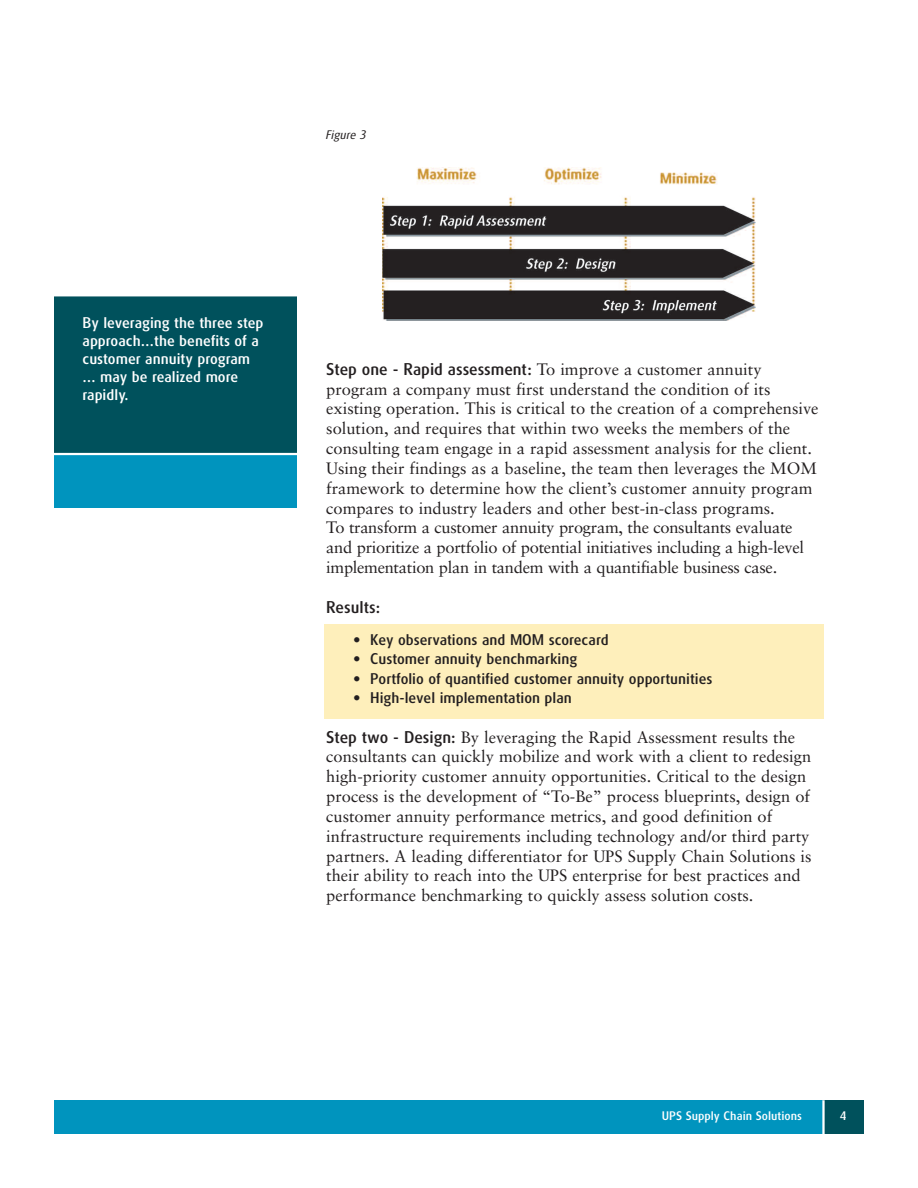
<style>
.page{position:relative;width:918px;height:1188px;background:#fff}
.page>*{position:absolute;margin:0;border:0;box-sizing:border-box;transform-origin:0 0}
.t1{font:16.5px/19.8px "Sabon";color:#231f20}
.t2{font:500 16.5px "UPS Sans";color:#231f20}
.t3{font:500 15px "UPS Sans";color:#231f20}
.t4{font:500 15px/18px "UPS Sans";color:#fff}
.t5{font:500 12px "UPS Sans";color:#fff}
.t6{font:italic 12px "UPS Sans";color:#231f20}
.s1{font-family:"UPS Sans";font-weight:500}
.s2{font-family:"Sabon";font-weight:400}
</style>
<div class="page">
<div style="left:324px;top:624px;width:500px;height:95px;background:#feefbb"></div>
<div style="left:54px;top:1100px;width:770px;height:34px;background:#0094be"></div>
<div style="left:824px;top:1100px;width:40px;height:34px;background:#00515c"></div>
<hr style="left:822px;top:1100px;width:3px;height:34px;background:#fff">
<div style="left:54px;top:296px;width:243px;height:171px;background:#00515c"></div>
<div style="left:54px;top:454px;width:243px;height:54px;background:#0094be"></div>
<hr style="left:54px;top:453px;width:243px;height:2px;background:#fff">
<img style="left:383px;top:167px;width:373px;height:154px">
<p class="t6" style="left:326px;top:128px;width:42px">Figure 3</p>
<p class="t4" style="left:82px;top:314px;width:182px">By leveraging the three step approach…the benefits of a customer annuity program … may be realized more rapidly.</p>
<p class="t1" style="left:326px;top:361px;width:494px"><span class="s1">Step one - Rapid assessment:</span> To improve a customer annuity program a company must first understand the condition of its existing operation. This is critical to the creation of a comprehensive solution, and requires that within two weeks the members of the consulting team engage in a rapid assessment analysis for the client.<br>Using their findings as a baseline, the team then leverages the MOM framework to determine how the client’s customer annuity program compares to industry leaders and other best-in-class programs.<br>To transform a customer annuity program, the consultants evaluate and prioritize a portfolio of potential initiatives including a high-level implementation plan in tandem with a quantifiable business case.</p>
<p class="t2" style="left:326px;top:598px;width:56px">Results:</p>
<p class="t3" style="left:353px;top:631px;width:257px"><span class="s2">•</span> Key observations and MOM scorecard</p>
<p class="t3" style="left:353px;top:650px;width:226px"><span class="s2">•</span> Customer annuity benchmarking</p>
<p class="t3" style="left:353px;top:670px;width:361px"><span class="s2">•</span> Portfolio of quantified customer annuity opportunities</p>
<p class="t3" style="left:353px;top:689px;width:220px"><span class="s2">•</span> High-level implementation plan</p>
<p class="t1" style="left:326px;top:728px;width:487px"><span class="s1">Step two - Design:</span> By leveraging the Rapid Assessment results the consultants can quickly mobilize and work with a client to redesign high-priority customer annuity opportunities. Critical to the design process is the development of “To-Be” process blueprints, design of customer annuity performance metrics, and good definition of infrastructure requirements including technology and/or third party partners. A leading differentiator for UPS Supply Chain Solutions is their ability to reach into the UPS enterprise for best practices and performance benchmarking to quickly assess solution costs.</p>
<p class="t5" style="left:662px;top:1109px;width:142px">UPS Supply Chain Solutions</p>
<p class="t5" style="left:840px;top:1109px;width:8px">4</p>
</div>
